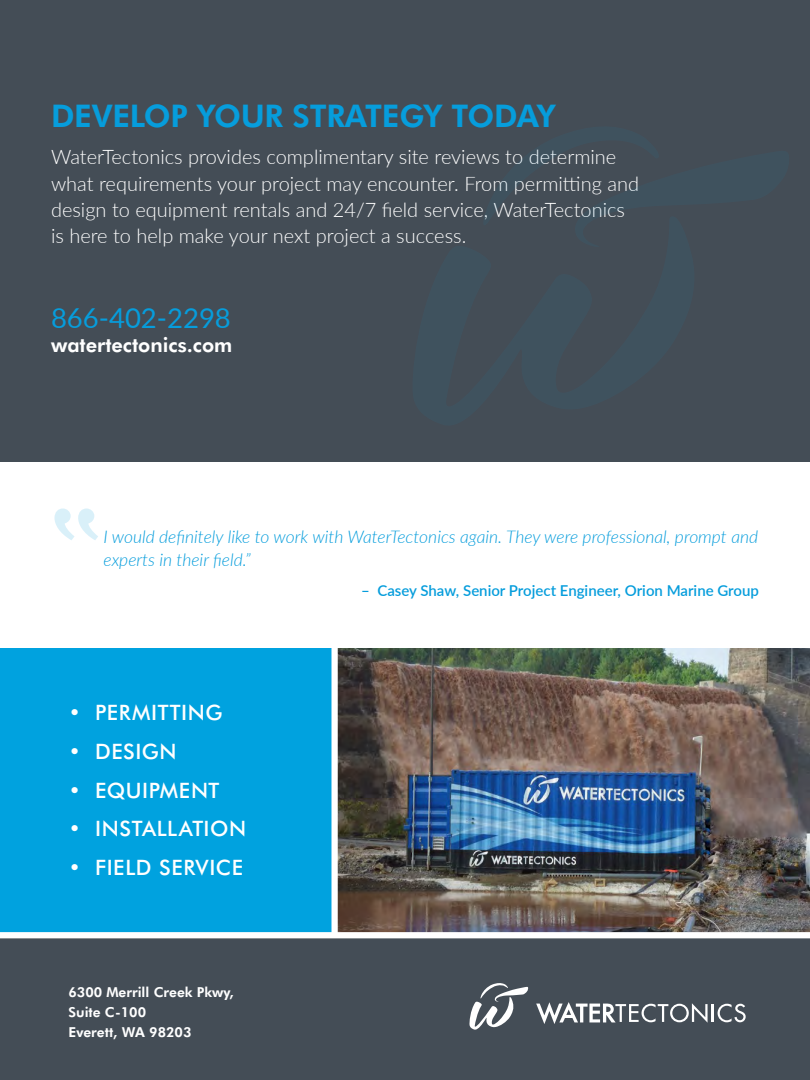
<style>
.page{position:relative;width:810px;height:1080px;background:#fff}
.page>*{position:absolute;margin:0;border:0;box-sizing:border-box;transform-origin:0 0}
.Headings{font:800 31.25px "Futura BT";letter-spacing:-.01em;color:#069ddc}
.t1{font:27.5px "Lato";color:#069ddc}
.t2{font:500 21.25px "Futura BT";letter-spacing:.025em;color:#fff}
.t3{font:300 20px/26.2px "Lato";color:#fff}
.t4{font:800 20px "Futura BT";color:#fff}
.t5{font:italic 300 17.5px/23.8px "Lato";color:#069ddc}
.QuoteAttribution{font:600 15px "Lato";color:#069ddc}
.t6{font:800 13.75px "Futura BT";color:#fff}
</style>
<div class="page">
<img style="left:338px;top:648px;width:472px;height:284px">
<div style="left:0;top:580px;width:335px;height:356px;background:#00a2df"></div>
<div style="left:0;top:0;width:810px;height:462px;background:#444d56"></div>
<div style="left:0;top:938px;width:810px;height:142px;background:#444d56"></div>
<svg style="left:536px;top:1002px;width:210px;height:22px"></svg>
<svg style="left:470px;top:983px;width:58px;height:47px"></svg>
<div style="left:0;top:932px;width:810px;height:6px;background:#fff"></div>
<div style="left:332px;top:575px;width:6px;height:358px;background:#fff"></div>
<div style="left:0;top:462px;width:810px;height:186px;background:#fff"></div>
<p class="Headings" style="left:51px;top:97px;width:506px">DEVELOP YOUR STRATEGY TODAY</p>
<p class="t3" style="left:51px;top:143px;width:590px">WaterTectonics provides complimentary site reviews to determine what requirements your project may encounter. From permitting and design to equipment rentals and 24/7 field service, WaterTectonics is here to help make your next project a success.</p>
<p class="t1" style="left:51px;top:298px;width:181px">866-402-2298</p>
<p class="t4" style="left:51px;top:333px;width:183px">watertectonics.com</p>
<p class="t5" style="left:104px;top:524px;width:656px">I would definitely like to work with WaterTectonics again. They were professional, prompt and experts in their field.”</p>
<p class="QuoteAttribution" style="left:361px;top:579px;width:399px">– Casey Shaw, Senior Project Engineer, Orion Marine Group</p>
<p class="t2" style="left:68px;top:700px;width:155px">• PERMITTING</p>
<p class="t2" style="left:68px;top:738px;width:110px">• DESIGN</p>
<p class="t2" style="left:68px;top:777px;width:152px">• EQUIPMENT</p>
<p class="t2" style="left:68px;top:816px;width:179px">• INSTALLATION</p>
<p class="t2" style="left:68px;top:855px;width:176px">• FIELD SERVICE</p>
<p class="t6" style="left:68px;top:984px;width:167px">6300 Merrill Creek Pkwy,</p>
<p class="t6" style="left:68px;top:1004px;width:79px">Suite C-100</p>
<p class="t6" style="left:68px;top:1024px;width:124px">Everett, WA 98203</p>
</div>
